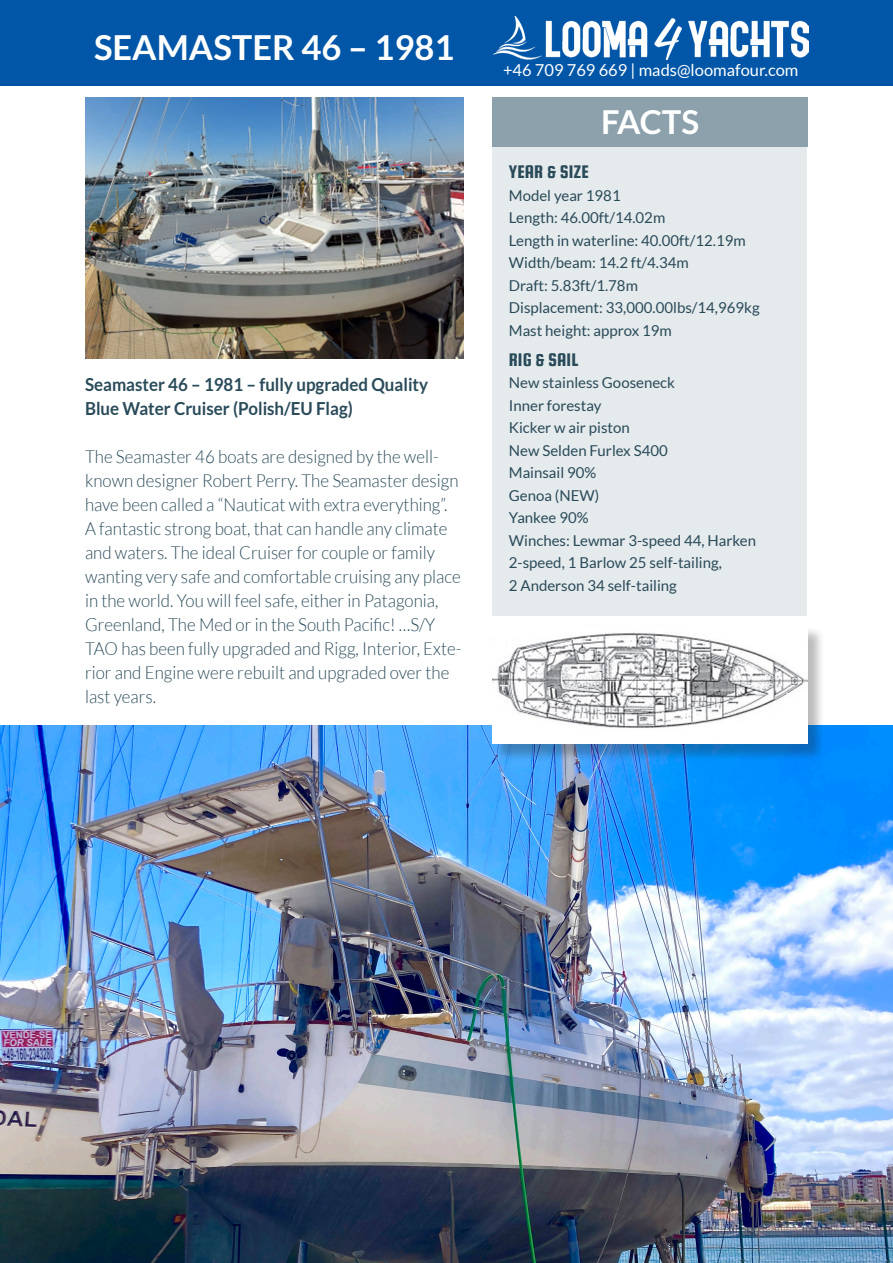
<style>
.page{position:relative;width:893px;height:1263px;background:#fff}
.page>*{position:absolute;margin:0;border:0;box-sizing:border-box;transform-origin:0 0}
.t1{font:700 34.5px "Lato";color:#fff}
.t2{font:700 33px "Lato";letter-spacing:-.015em;color:#fff}
.t3{font:19.5px "Squada One";color:#294a59}
.t4{font:300 18px/24px "Lato";color:#294a59;scale:.94 1}
.t5{font:700 18px/24px "Lato";color:#294a59;scale:.94 1}
.t6{font:16.5px "Lato";color:#fff}
.t7{font:15px/22.5px "Lato";color:#294a59}
</style>
<div class="page">
<div style="left:0;top:0;width:893px;height:85px;background:#0156a8"></div>
<img style="left:493px;top:17px;width:315px;height:43px">
<img style="left:0;top:725px;width:893px;height:538px">
<div style="left:493px;top:626px;width:332px;height:136px;background:#231f20;opacity:.3"></div>
<img style="left:492px;top:626px;width:316px;height:117px">
<div style="left:492px;top:146px;width:315px;height:469px;background:#e5eaec"></div>
<div style="left:492px;top:98px;width:316px;height:49px;background:#8ca1ac"></div>
<img style="left:85px;top:98px;width:378px;height:260px">
<p class="t1" style="left:94px;top:27px;width:362px">SEAMASTER 46 – 1981</p>
<p class="t5" style="left:85px;top:372px;width:366px">Seamaster 46 – 1981 – fully upgraded Quality<br>Blue Water Cruiser (Polish/EU Flag)</p>
<p class="t4" style="left:85px;top:444px;width:402px">The Seamaster 46 boats are designed by the well&shy;known designer Robert Perry. The Seamaster design have been called a “Nauticat with extra everything”.<br>A fantastic strong boat, that can handle any climate and waters. The ideal Cruiser for couple or family wanting very safe and comfortable cruising any place in the world. You will feel safe, either in Patagonia, Greenland, The Med or in the South Pacific! …S/Y TAO has been fully upgraded and Rigg, Interior, Exte&shy;rior and Engine were rebuilt and upgraded over the last years.</p>
<p class="t6" style="left:503px;top:61px;width:297px">+46 709 769 669 | mads@loomafour.com</p>
<p class="t2" style="left:601px;top:103px;width:100px">FACTS</p>
<p class="t3" style="left:509px;top:162px;width:81px">YEAR &amp; SIZE</p>
<p class="t7" style="left:509px;top:184px;width:113px">Model year 1981</p>
<p class="t7" style="left:509px;top:207px;width:158px">Length: 46.00ft/14.02m</p>
<p class="t7" style="left:509px;top:229px;width:238px">Length in waterline: 40.00ft/12.19m</p>
<p class="t7" style="left:509px;top:252px;width:181px">Width/beam: 14.2 ft/4.34m</p>
<p class="t7" style="left:509px;top:274px;width:131px">Draft: 5.83ft/1.78m</p>
<p class="t7" style="left:509px;top:297px;width:252px">Displacement: 33,000.00lbs/14,969kg</p>
<p class="t7" style="left:509px;top:319px;width:164px">Mast height: approx 19m</p>
<p class="t3" style="left:509px;top:349px;width:71px">RIG &amp; SAIL</p>
<p class="t7" style="left:509px;top:372px;width:168px">New stainless Gooseneck</p>
<p class="t7" style="left:509px;top:394px;width:94px">Inner forestay</p>
<p class="t7" style="left:509px;top:417px;width:122px">Kicker w air piston</p>
<p class="t7" style="left:509px;top:439px;width:160px">New Selden Furlex S400</p>
<p class="t7" style="left:509px;top:462px;width:89px">Mainsail 90%</p>
<p class="t7" style="left:509px;top:484px;width:92px">Genoa (NEW)</p>
<p class="t7" style="left:509px;top:507px;width:81px">Yankee 90%</p>
<p class="t7" style="left:509px;top:529px;width:249px">Winches: Lewmar 3-speed 44, Harken<br>2-speed, 1 Barlow 25 self-tailing,</p>
<p class="t7" style="left:509px;top:574px;width:169px">2 Anderson 34 self-tailing</p>
</div>
